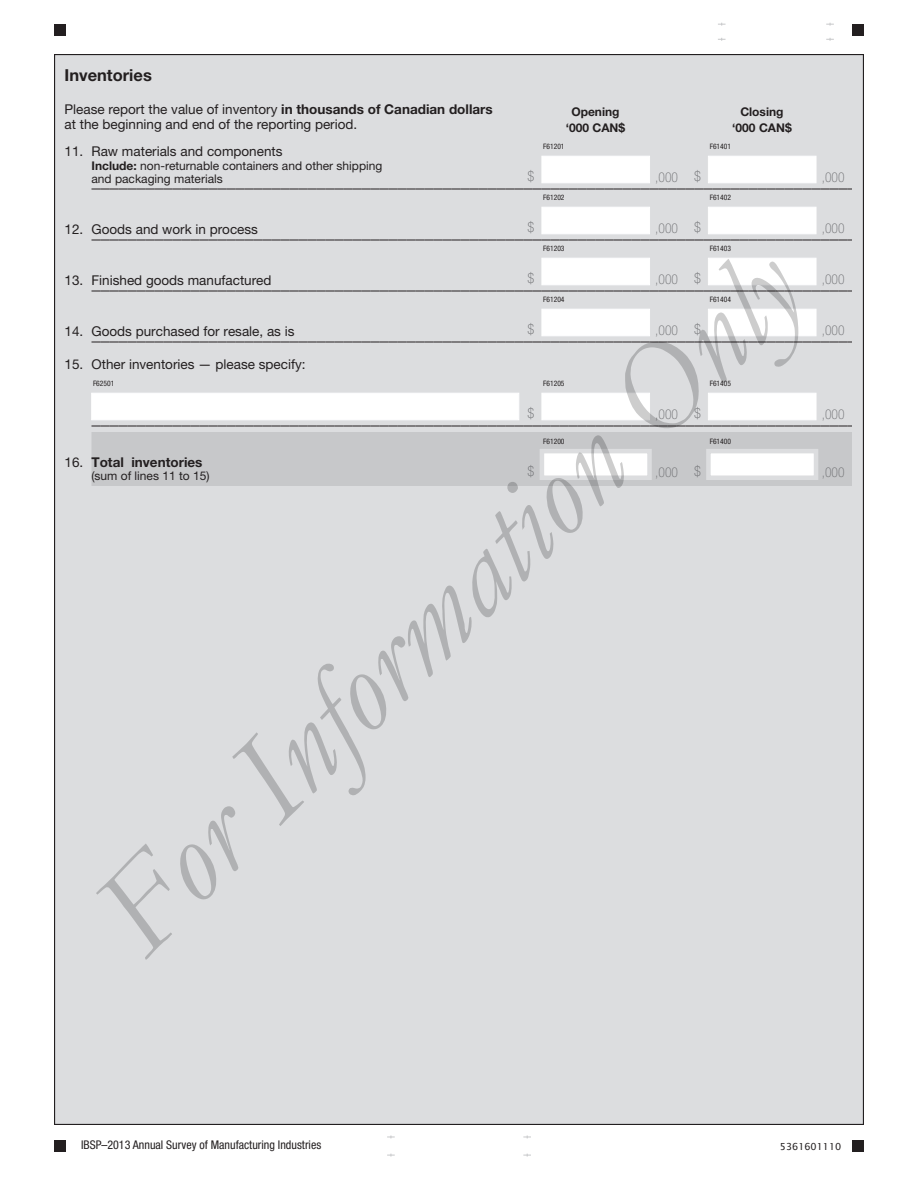
<style>
.page{position:relative;width:918px;height:1188px;background:#fff}
.page>*{position:absolute;margin:0;border:0;box-sizing:border-box;transform-origin:0 0}
.t1{font:italic 128.25px "Garamond";color:rgb(0 0 0/.2)}
.Sub-title_2{font:700 16.5px "Helvetica Neue LT Pro";color:#231f20}
.t2{font:100 condensed 14.25px "Helvetica Neue LT Pro";color:#6c6d70}
.t3{font:13.5px "Helvetica Neue LT Pro";color:#231f20}
.t4{font:100 condensed 13.5px "Helvetica Neue LT Pro";color:#6c6d70}
.Total{font:700 13.5px "Helvetica Neue LT Pro";color:#231f20}
.explanations{font:12px/13.5px "Helvetica Neue LT Pro";color:#231f20}
.t5{font:condensed 12px "Helvetica Neue LT Pro";color:#231f20}
.Column_title{font:700 12px "Helvetica Neue LT Pro";color:#231f20}
.t6{font:9.75px "Lucida Sans Unicode";color:#231f20}
.t7{font:condensed 7.5px "Helvetica Neue LT Pro";color:#231f20}
.s1{font-weight:700}
</style>
<div class="page">
<div style="left:55px;top:55px;width:808px;height:1069px;background:#dcdddf"></div>
<div style="left:54px;top:1140px;width:12px;height:12px;background:#231f20"></div>
<div style="left:852px;top:1140px;width:12px;height:12px;background:#231f20"></div>
<div style="left:54px;top:24px;width:12px;height:12px;background:#231f20"></div>
<div style="left:852px;top:24px;width:12px;height:12px;background:#231f20"></div>
<svg style="left:826px;top:23px;width:8px;height:3px"></svg>
<svg style="left:718px;top:23px;width:8px;height:3px"></svg>
<svg style="left:826px;top:38px;width:8px;height:3px"></svg>
<svg style="left:718px;top:38px;width:8px;height:3px"></svg>
<svg style="left:523px;top:1136px;width:8px;height:2px"></svg>
<svg style="left:387px;top:1136px;width:8px;height:2px"></svg>
<svg style="left:523px;top:1154px;width:8px;height:3px"></svg>
<svg style="left:387px;top:1154px;width:8px;height:3px"></svg>
<svg style="left:92px;top:189px;width:760px;height:1px"></svg>
<svg style="left:92px;top:240px;width:760px;height:1px"></svg>
<svg style="left:92px;top:291px;width:760px;height:1px"></svg>
<svg style="left:92px;top:342px;width:760px;height:1px"></svg>
<svg style="left:92px;top:426px;width:760px;height:60px;background:#c7c8ca"></svg>
<div style="left:542px;top:156px;width:108px;height:27px;background:#fff"></div>
<div style="left:708px;top:156px;width:108px;height:27px;background:#fff"></div>
<div style="left:542px;top:207px;width:108px;height:27px;background:#fff"></div>
<div style="left:708px;top:207px;width:108px;height:27px;background:#fff"></div>
<div style="left:542px;top:258px;width:108px;height:27px;background:#fff"></div>
<div style="left:708px;top:258px;width:108px;height:27px;background:#fff"></div>
<div style="left:542px;top:309px;width:108px;height:27px;background:#fff"></div>
<div style="left:708px;top:309px;width:108px;height:27px;background:#fff"></div>
<div style="left:92px;top:393px;width:427px;height:27px;background:#fff"></div>
<div style="left:542px;top:393px;width:108px;height:27px;background:#fff"></div>
<div style="left:708px;top:393px;width:108px;height:27px;background:#fff"></div>
<div style="left:540px;top:449px;width:112px;height:31px;background:#fff;border:4px solid #dcdddf"></div>
<div style="left:706px;top:449px;width:112px;height:31px;background:#fff;border:4px solid #dcdddf"></div>
<p class="Sub-title_2" style="left:64px;top:65px;width:89px">Inventories</p>
<p class="t3" style="left:64px;top:101px;width:430px">Please report the value of inventory <span class="s1">in thousands of Canadian dollars</span></p>
<p class="t3" style="left:64px;top:116px;width:294px">at the beginning and end of the reporting period.</p>
<p class="Column_title" style="left:571px;top:104px;width:50px">Opening</p>
<p class="Column_title" style="left:566px;top:120px;width:61px">‘000 CAN$</p>
<p class="Column_title" style="left:740px;top:104px;width:45px">Closing</p>
<p class="Column_title" style="left:732px;top:120px;width:61px">‘000 CAN$</p>
<p class="t7" style="left:543px;top:142px;width:23px">F61201</p>
<p class="t7" style="left:710px;top:142px;width:23px">F61401</p>
<p class="t3" style="left:64px;top:143px;width:20px">11.</p>
<p class="t3" style="left:92px;top:143px;width:193px">Raw materials and components</p>
<p class="explanations" style="left:92px;top:158px;width:292px"><span class="s1">Include:</span> non-returnable containers and other shipping and packaging materials</p>
<p class="t4" style="left:655px;top:170px;width:24px">,000</p>
<p class="t2" style="left:528px;top:169px;width:8px">$</p>
<p class="t4" style="left:822px;top:170px;width:24px">,000</p>
<p class="t2" style="left:694px;top:169px;width:8px">$</p>
<p class="t7" style="left:543px;top:193px;width:23px">F61202</p>
<p class="t7" style="left:710px;top:193px;width:23px">F61402</p>
<p class="t2" style="left:528px;top:220px;width:8px">$</p>
<p class="t4" style="left:822px;top:221px;width:24px">,000</p>
<p class="t2" style="left:694px;top:220px;width:8px">$</p>
<p class="t3" style="left:64px;top:221px;width:20px">12.</p>
<p class="t3" style="left:92px;top:221px;width:168px">Goods and work in process</p>
<p class="t4" style="left:655px;top:221px;width:24px">,000</p>
<p class="t7" style="left:543px;top:244px;width:23px">F61203</p>
<p class="t7" style="left:710px;top:244px;width:23px">F61403</p>
<h1 class="t1" style="left:55px;top:870px;width:938px;rotate:-45deg">For Information Only</h1>
<p class="t2" style="left:528px;top:271px;width:8px">$</p>
<p class="t4" style="left:822px;top:272px;width:24px">,000</p>
<p class="t2" style="left:694px;top:271px;width:8px">$</p>
<p class="t3" style="left:64px;top:272px;width:20px">13.</p>
<p class="t3" style="left:92px;top:272px;width:182px">Finished goods manufactured</p>
<p class="t4" style="left:655px;top:272px;width:24px">,000</p>
<p class="t7" style="left:543px;top:295px;width:23px">F61204</p>
<p class="t7" style="left:710px;top:295px;width:23px">F61404</p>
<p class="t2" style="left:528px;top:322px;width:8px">$</p>
<p class="t4" style="left:822px;top:323px;width:24px">,000</p>
<p class="t2" style="left:694px;top:322px;width:8px">$</p>
<p class="t3" style="left:64px;top:323px;width:20px">14.</p>
<p class="t3" style="left:92px;top:323px;width:205px">Goods purchased for resale, as is</p>
<p class="t4" style="left:655px;top:323px;width:24px">,000</p>
<p class="t3" style="left:64px;top:356px;width:20px">15.</p>
<p class="t3" style="left:92px;top:356px;width:216px">Other inventories — please specify:</p>
<p class="t7" style="left:93px;top:379px;width:23px">F62501</p>
<p class="t7" style="left:543px;top:379px;width:23px">F61205</p>
<p class="t7" style="left:710px;top:379px;width:23px">F61405</p>
<p class="t2" style="left:528px;top:406px;width:8px">$</p>
<p class="t4" style="left:822px;top:407px;width:24px">,000</p>
<p class="t2" style="left:694px;top:406px;width:8px">$</p>
<p class="t4" style="left:655px;top:407px;width:24px">,000</p>
<p class="t7" style="left:543px;top:437px;width:23px">F61200</p>
<p class="t7" style="left:710px;top:437px;width:23px">F61400</p>
<p class="t3" style="left:64px;top:454px;width:20px">16.</p>
<p class="Total" style="left:92px;top:453px;width:112px">Total inventories</p>
<p class="explanations" style="left:92px;top:469px;width:120px">(sum of lines 11 to 15)</p>
<p class="t4" style="left:655px;top:465px;width:24px">,000</p>
<p class="t2" style="left:528px;top:464px;width:8px">$</p>
<p class="t4" style="left:822px;top:465px;width:24px">,000</p>
<p class="t2" style="left:694px;top:464px;width:8px">$</p>
<p class="t5" style="left:81px;top:1137px;width:242px">IBSP–2013 Annual Survey of Manufacturing Industries</p>
<p class="t6" style="left:780px;top:1139px;width:63px">5361601110</p>
</div>
